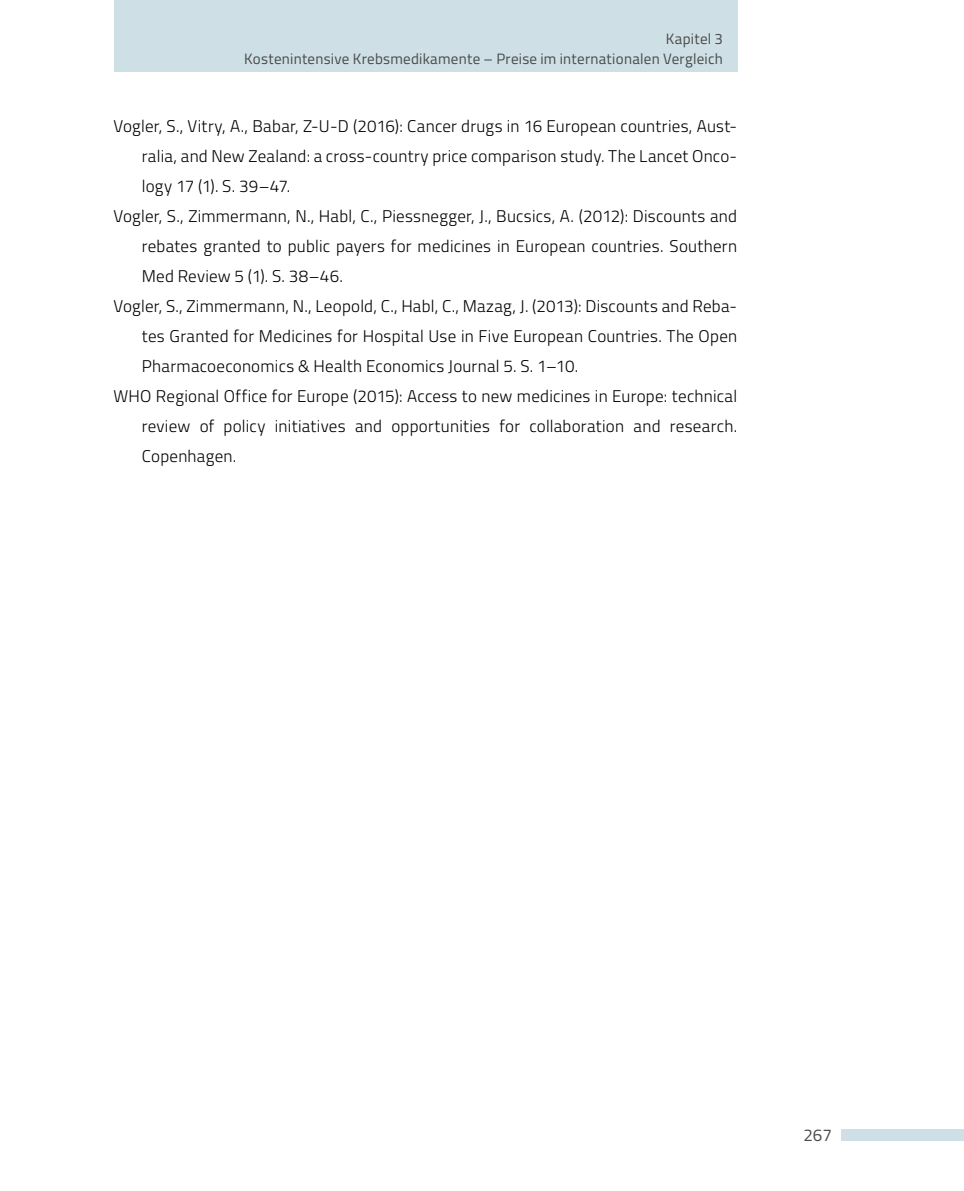
<style>
.page{position:relative;width:964px;height:1191px;background:#fff}
.page>*{position:absolute;margin:0;border:0;box-sizing:border-box;transform-origin:0 0}
.t1{font:300 17px "Titillium";letter-spacing:.015em;color:#000}
.t2{font:17px "Titillium";color:#4a4a49}
.t3{font:15px/20px "Titillium";letter-spacing:.015em;color:#4a4a49;text-align:right}
</style>
<div class="page">
<div style="left:114px;top:0;width:624px;height:71px;background:#cedfe6"></div>
<div style="left:841px;top:1129px;width:123px;height:11px;background:#cedfe6"></div>
<p class="t3" style="left:244px;top:28px;width:480px">Kapitel 3<br>Kostenintensive Krebsmedikamente – Preise im internationalen Vergleich</p>
<p class="t1" style="left:113px;top:114px;width:625px">Vogler, S., Vitry, A., Babar, Z-U-D (2016): Cancer drugs in 16 European countries, Aust-</p>
<p class="t1" style="left:142px;top:144px;width:597px">ralia, and New Zealand: a cross-country price comparison study. The Lancet Onco-</p>
<p class="t1" style="left:142px;top:174px;width:150px">logy 17 (1). S. 39–47.</p>
<p class="t1" style="left:113px;top:204px;width:625px">Vogler, S., Zimmermann, N., Habl, C., Piessnegger, J., Bucsics, A. (2012): Discounts and</p>
<p class="t1" style="left:142px;top:234px;width:597px">rebates granted to public payers for medicines in European countries. Southern</p>
<p class="t1" style="left:142px;top:264px;width:203px">Med Review 5 (1). S. 38–46.</p>
<p class="t1" style="left:113px;top:294px;width:625px">Vogler, S., Zimmermann, N., Leopold, C., Habl, C., Mazag, J. (2013): Discounts and Reba-</p>
<p class="t1" style="left:142px;top:324px;width:597px">tes Granted for Medicines for Hospital Use in Five European Countries. The Open</p>
<p class="t1" style="left:142px;top:354px;width:438px">Pharmacoeconomics &amp; Health Economics Journal 5. S. 1–10.</p>
<p class="t1" style="left:113px;top:384px;width:625px">WHO Regional Office for Europe (2015): Access to new medicines in Europe: technical</p>
<p class="t1" style="left:142px;top:414px;width:597px">review of policy initiatives and opportunities for collaboration and research.</p>
<p class="t1" style="left:142px;top:444px;width:96px">Copenhagen.</p>
<p class="t2" style="left:803px;top:1122px;width:30px">267</p>
</div>
